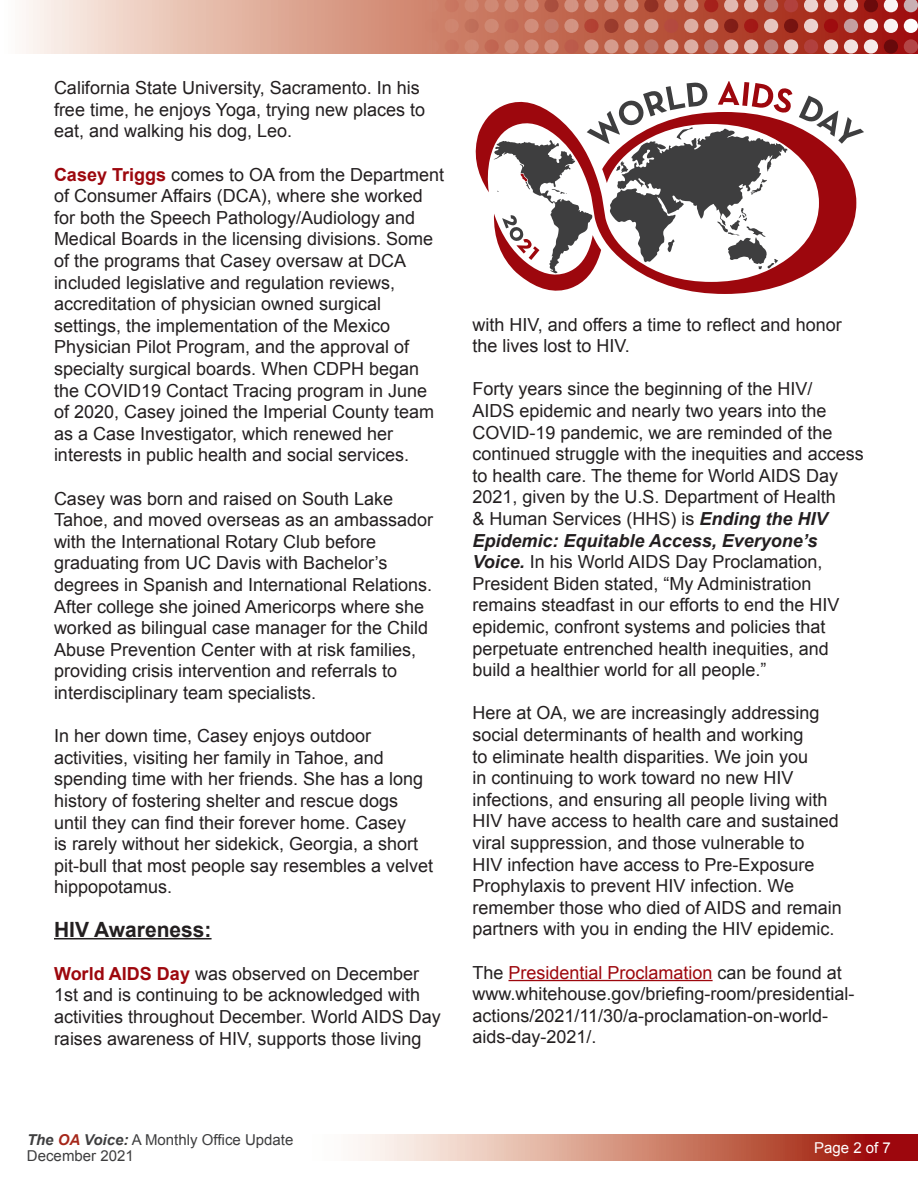
<style>
.page{position:relative;width:918px;height:1188px;background:#fff}
.page>*{position:absolute;margin:0;border:0;box-sizing:border-box;transform-origin:0 0}
.t1{font:700 21px "Arial";color:#231f20}
.t2{font:18px/21.6px "Arial";color:#231f20}
.t3{font:15px/16.5px "Arial";color:#3e3e3f}
.t4{font:15px "Arial";color:#fff}
.s1{font-weight:700;color:#9d070d}
.s2{font-weight:700;font-style:italic}
.s3{color:#9d070d}
.s4{font-weight:700;font-style:italic;color:#a6271a}
</style>
<div class="page">
<svg style="left:358px;top:1134px;width:560px;height:27px;background:#ce8677"></svg>
<svg style="left:26px;top:0;width:399px;height:54px;background:#e4b9a9"></svg>
<svg style="left:425px;top:0;width:493px;height:54px;background:#bf6758"></svg>
<hr style="left:54px;top:938px;width:158px;height:1px;background:#231f20">
<hr style="left:509px;top:980px;width:204px;height:1px;background:#9d070d">
<svg style="left:475px;top:81px;width:334px;height:213px"></svg>
<svg style="left:494px;top:82px;width:370px;height:191px"></svg>
<p class="t2" style="left:54px;top:77px;width:373px">California State University, Sacramento. In his free time, he enjoys Yoga, trying new places to eat, and walking his dog, Leo.</p>
<p class="t2" style="left:54px;top:164px;width:392px"><span class="s1">Casey Triggs</span> comes to OA from the Department of Consumer Affairs (DCA), where she worked for both the Speech Pathology/Audiology and Medical Boards in the licensing divisions. Some of the programs that Casey oversaw at DCA included legislative and regulation reviews, accreditation of physician owned surgical settings, the implementation of the Mexico Physician Pilot Program, and the approval of specialty surgical boards. When CDPH began the COVID19 Contact Tracing program in June of 2020, Casey joined the Imperial County team as a Case Investigator, which renewed her interests in public health and social services.</p>
<p class="t2" style="left:54px;top:488px;width:381px">Casey was born and raised on South Lake Tahoe, and moved overseas as an ambassador with the International Rotary Club before graduating from UC Davis with Bachelor’s degrees in Spanish and International Relations.<br>After college she joined Americorps where she worked as bilingual case manager for the Child Abuse Prevention Center with at risk families, providing crisis intervention and referrals to interdisciplinary team specialists.</p>
<p class="t2" style="left:54px;top:725px;width:381px">In her down time, Casey enjoys outdoor activities, visiting her family in Tahoe, and spending time with her friends. She has a long history of fostering shelter and rescue dogs until they can find their forever home. Casey<br>is rarely without her sidekick, Georgia, a short pit-bull that most people say resembles a velvet hippopotamus.</p>
<p class="t1" style="left:54px;top:915px;width:159px">HIV Awareness:</p>
<p class="t2" style="left:54px;top:963px;width:388px"><span class="s1">World AIDS Day</span> was observed on December 1st and is continuing to be acknowledged with activities throughout December. World AIDS Day raises awareness of HIV, supports those living</p>
<p class="t2" style="left:472px;top:314px;width:371px">with HIV, and offers a time to reflect and honor the lives lost to HIV.</p>
<p class="t2" style="left:472px;top:378px;width:393px">Forty years since the beginning of the HIV/<br>AIDS epidemic and nearly two years into the COVID-19 pandemic, we are reminded of the continued struggle with the inequities and access to health care. The theme for World AIDS Day 2021, given by the U.S. Department of Health<br>&amp; Human Services (HHS) is <span class="s2">Ending the HIV Epidemic: Equitable Access, Everyone’s Voice.</span> In his World AIDS Day Proclamation, President Biden stated, “My Administration remains steadfast in our efforts to end the HIV epidemic, confront systems and policies that perpetuate entrenched health inequities, and build a healthier world for all people.”</p>
<p class="t2" style="left:472px;top:702px;width:371px">Here at OA, we are increasingly addressing social determinants of health and working<br>to eliminate health disparities. We join you<br>in continuing to work toward no new HIV infections, and ensuring all people living with HIV have access to health care and sustained viral suppression, and those vulnerable to<br>HIV infection have access to Pre-Exposure Prophylaxis to prevent HIV infection. We remember those who died of AIDS and remain partners with you in ending the HIV epidemic.</p>
<p class="t2" style="left:472px;top:962px;width:384px">The <span class="s3">Presidential Proclamation</span> can be found at www.whitehouse.gov/briefing-room/presidential&shy;actions/2021/11/30/a-proclamation-on-world&shy;aids-day-2021/.</p>
<p class="t3" style="left:27px;top:1132px;width:268px"><span class="s2">The</span> <span class="s4">OA</span> <span class="s2">Voice:</span> A Monthly Office Update<br>December 2021</p>
<p class="t4" style="left:814px;top:1138px;width:78px">Page 2 of 7</p>
</div>
